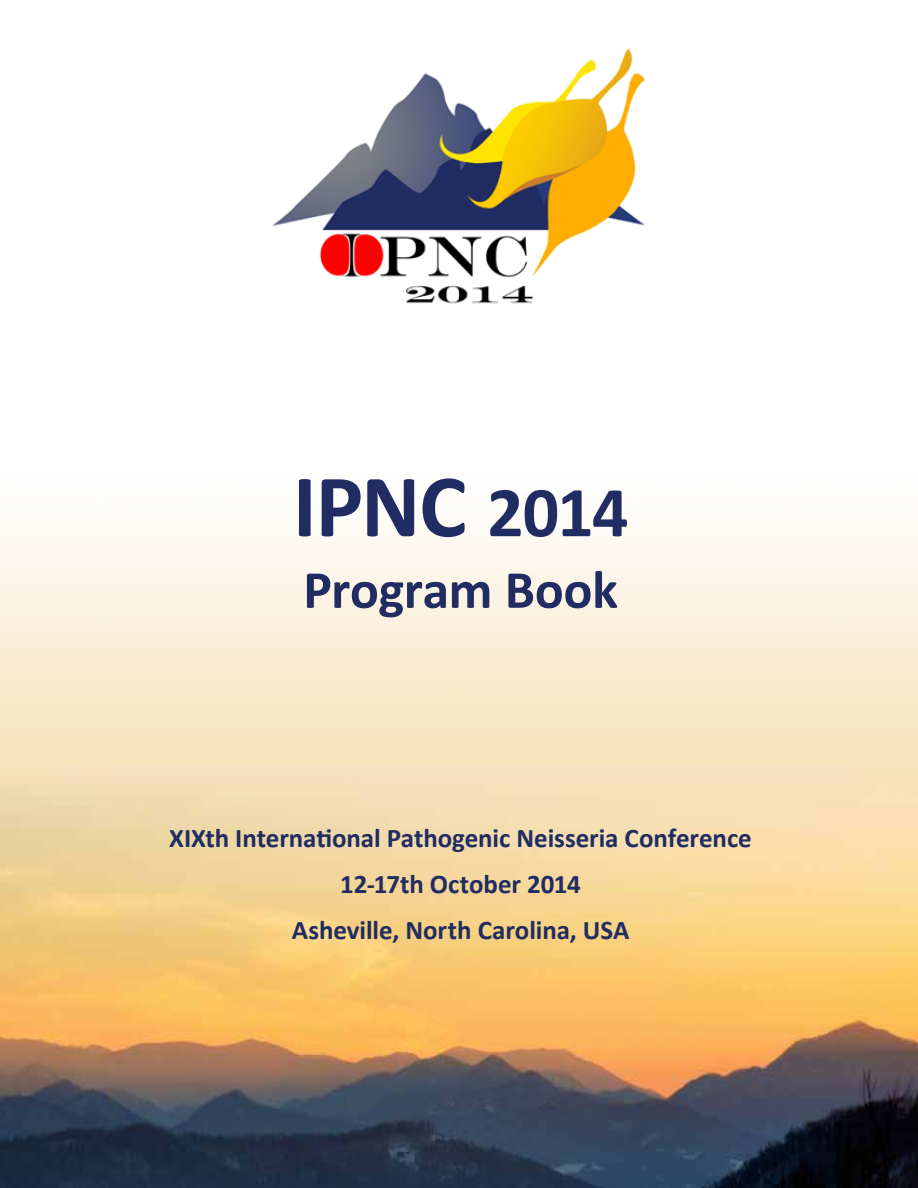
<style>
.page{position:relative;width:918px;height:1188px;background:#fff}
.page>*{position:absolute;margin:0;border:0;box-sizing:border-box;transform-origin:0 0}
.t1{font:700 90px "Calibri";color:#212c62}
.t2{font:700 54px "Calibri";letter-spacing:-.005em;color:#212c62}
.t3{font:700 27px/45.9px "Calibri";letter-spacing:-.005em;color:#212c62;text-align:center}
.s1{font-size:72px}
</style>
<div class="page">
<img style="left:0;top:527px;width:918px;height:661px">
<img style="left:272px;top:48px;width:373px;height:256px">
<h1 class="t1" style="left:293px;top:449px;width:337px">IPNC <span class="s1">2014</span></h1>
<h2 class="t2" style="left:303px;top:555px;width:316px">Program Book</h2>
<p class="t3" style="left:169px;top:815px;width:584px">XIXth International Pathogenic Neisseria Conference<br>12-17th October 2014<br>Asheville, North Carolina, USA</p>
</div>
